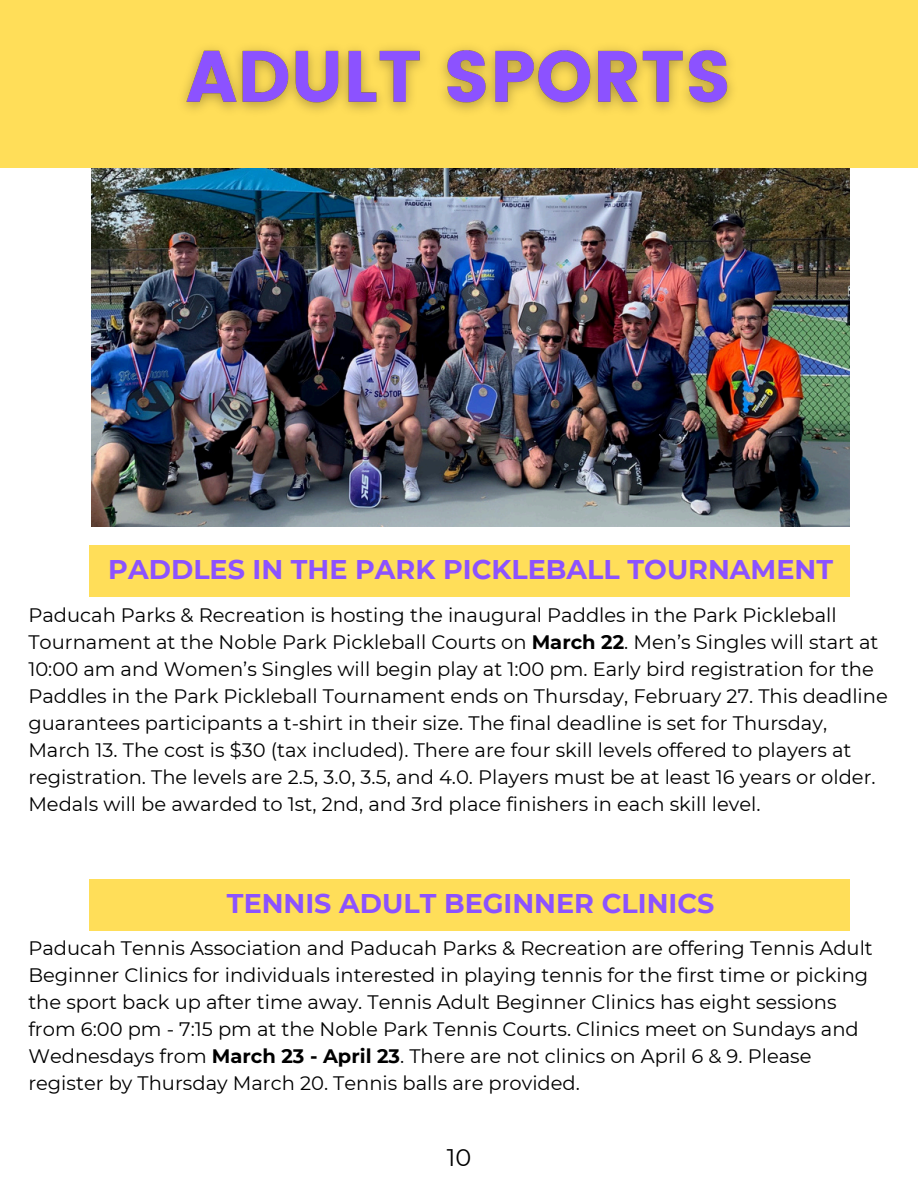
<style>
.page{position:relative;width:918px;height:1188px;background:#fff}
.page>*{position:absolute;margin:0;border:0;box-sizing:border-box;transform-origin:0 0}
.t1{font:700 27px "Montserrat";color:#8c52ff}
.t2{font:24px "Montserrat";color:#000}
.t3{font:19.5px/27px "Montserrat";color:#000}
.s1{font-weight:700}
</style>
<div class="page">
<img style="left:92px;top:168px;width:758px;height:359px">
<div style="left:0;top:0;width:918px;height:168px;background:#ffde59"></div>
<img style="left:183px;top:47px;width:549px;height:64px">
<div style="left:89px;top:545px;width:761px;height:52px;background:#ffde59"></div>
<div style="left:89px;top:879px;width:761px;height:51px;background:#ffde59"></div>
<p class="t1" style="left:108px;top:553px;width:726px">PADDLES IN THE PARK PICKLEBALL TOURNAMENT</p>
<p class="t3" style="left:28px;top:601px;width:861px">Paducah Parks &amp; Recreation is hosting the inaugural Paddles in the Park Pickleball Tournament at the Noble Park Pickleball Courts on <span class="s1">March 22</span>. Men’s Singles will start at 10:00 am and Women’s Singles will begin play at 1:00 pm. Early bird registration for the Paddles in the Park Pickleball Tournament ends on Thursday, February 27. This deadline guarantees participants a t-shirt in their size. The final deadline is set for Thursday, March 13. The cost is $30 (tax included). There are four skill levels offered to players at registration. The levels are 2.5, 3.0, 3.5, and 4.0. Players must be at least 16 years or older.<br>Medals will be awarded to 1st, 2nd, and 3rd place finishers in each skill level.</p>
<p class="t1" style="left:227px;top:887px;width:489px">TENNIS ADULT BEGINNER CLINICS</p>
<h2 class="t3" style="left:28px;top:935px;width:846px">Paducah Tennis Association and Paducah Parks &amp; Recreation are offering Tennis Adult Beginner Clinics for individuals interested in playing tennis for the first time or picking the sport back up after time away. Tennis Adult Beginner Clinics has eight sessions from 6:00 pm - 7:15 pm at the Noble Park Tennis Courts. Clinics meet on Sundays and Wednesdays from <span class="s1">March 23 - April 23</span>. There are not clinics on April 6 &amp; 9. Please register by Thursday March 20. Tennis balls are provided.</h2>
<p class="t2" style="left:447px;top:1143px;width:26px">10</p>
</div>
